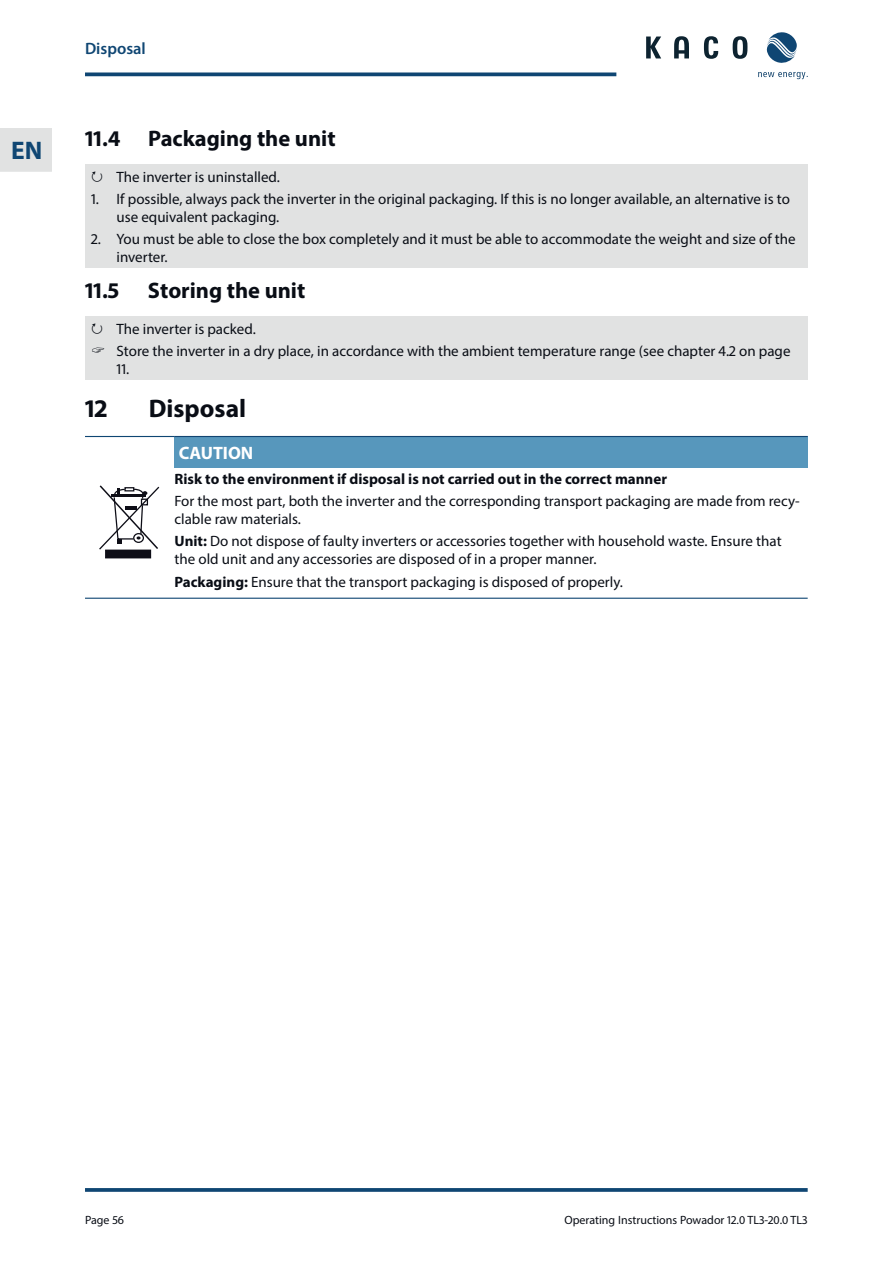
<style>
.page{position:relative;width:893px;height:1263px;background:#fff}
.page>*{position:absolute;margin:0;border:0;box-sizing:border-box;transform-origin:0 0}
.t1{font:700 25.5px "Myriad Pro";color:#090d15}
.t2{font:700 25.5px "Myriad Pro";color:#0f4673}
.t3{font:700 22.5px "Myriad Pro";color:#090d15}
.t4{font:700 18px "Myriad Pro";color:#fff}
.t5{font:600 16.5px "Myriad Pro";color:#0f4673}
.t6{font:15px/18px "Myriad Pro";color:#090d15}
.t7{font:700 15px "Myriad Pro";color:#090d15}
.t8{font:12px "Myriad Pro";color:#090d15}
.s1{font-weight:700}
</style>
<div class="page">
<div style="left:0;top:129px;width:51px;height:42px;background:#e1e2e2"></div>
<div style="left:0;top:128px;width:52px;height:43px;border:1px solid #e1e2e2"></div>
<svg style="left:85px;top:1188px;width:723px;height:4px;background:#1d517b"></svg>
<svg style="left:646px;top:36px;width:101px;height:23px"></svg>
<svg style="left:767px;top:32px;width:30px;height:31px"></svg>
<svg style="left:758px;top:72px;width:50px;height:7px"></svg>
<hr style="left:85px;top:73px;width:531px;height:3px;background:#0f4673">
<div style="left:85px;top:164px;width:723px;height:104px;background:#e1e2e2"></div>
<div style="left:85px;top:316px;width:723px;height:64px;background:#e1e2e2"></div>
<div style="left:174px;top:437px;width:634px;height:31px;background:#5797bc"></div>
<hr style="left:85px;top:436px;width:89px;height:1px;background:#0f4673">
<hr style="left:85px;top:598px;width:723px;height:1px;background:#0f4673">
<hr style="left:174px;top:436px;width:634px;height:1px;background:#124471">
<svg style="left:99px;top:485px;width:61px;height:66px"></svg>
<div style="left:106px;top:550px;width:44px;height:8px;background:#0e0e17"></div>
<h1 class="t2" style="left:11px;top:141px;width:33px">EN</h1>
<p class="t5" style="left:85px;top:42px;width:62px">Disposal</p>
<h2 class="t3" style="left:85px;top:130px;width:252px">11.4 Packaging the unit</h2>
<p class="t6" style="left:117px;top:169px;width:165px">The inverter is uninstalled.</p>
<p class="t6" style="left:117px;top:191px;width:675px;text-indent:-26px">1. If possible, always pack the inverter in the original packaging. If this is no longer available, an alternative is to use equivalent packaging.</p>
<p class="t6" style="left:117px;top:231px;width:681px;text-indent:-26px">2. You must be able to close the box completely and it must be able to accommodate the weight and size of the inverter.</p>
<h2 class="t3" style="left:85px;top:282px;width:36px">11.5</h2>
<h2 class="t3" style="left:148px;top:282px;width:159px">Storing the unit</h2>
<p class="t6" style="left:117px;top:318px;width:675px;line-height:22.2px">The inverter is packed.<br>Store the inverter in a dry place, in accordance with the ambient temperature range (see chapter 4.2 on page</p>
<p class="t6" style="left:117px;top:361px;width:14px">11.</p>
<h1 class="t1" style="left:85px;top:399px;width:24px">12</h1>
<h1 class="t1" style="left:149px;top:399px;width:99px">Disposal</h1>
<p class="t4" style="left:179px;top:446px;width:76px">CAUTION</p>
<p class="t7" style="left:174px;top:473px;width:494px">Risk to the environment if disposal is not carried out in the correct manner</p>
<p class="t6" style="left:174px;top:493px;width:627px">For the most part, both the inverter and the corresponding transport packaging are made from recy&shy;clable raw materials.</p>
<p class="t6" style="left:174px;top:533px;width:609px"><span class="s1">Unit:</span> Do not dispose of faulty inverters or accessories together with household waste. Ensure that the old unit and any accessories are disposed of in a proper manner.</p>
<p class="t6" style="left:174px;top:574px;width:450px"><span class="s1">Packaging:</span> Ensure that the transport packaging is disposed of properly.</p>
<p class="t8" style="left:85px;top:1215px;width:41px">Page 56</p>
<p class="t8" style="left:564px;top:1215px;width:245px">Operating Instructions Powador 12.0 TL3-20.0 TL3</p>
</div>
